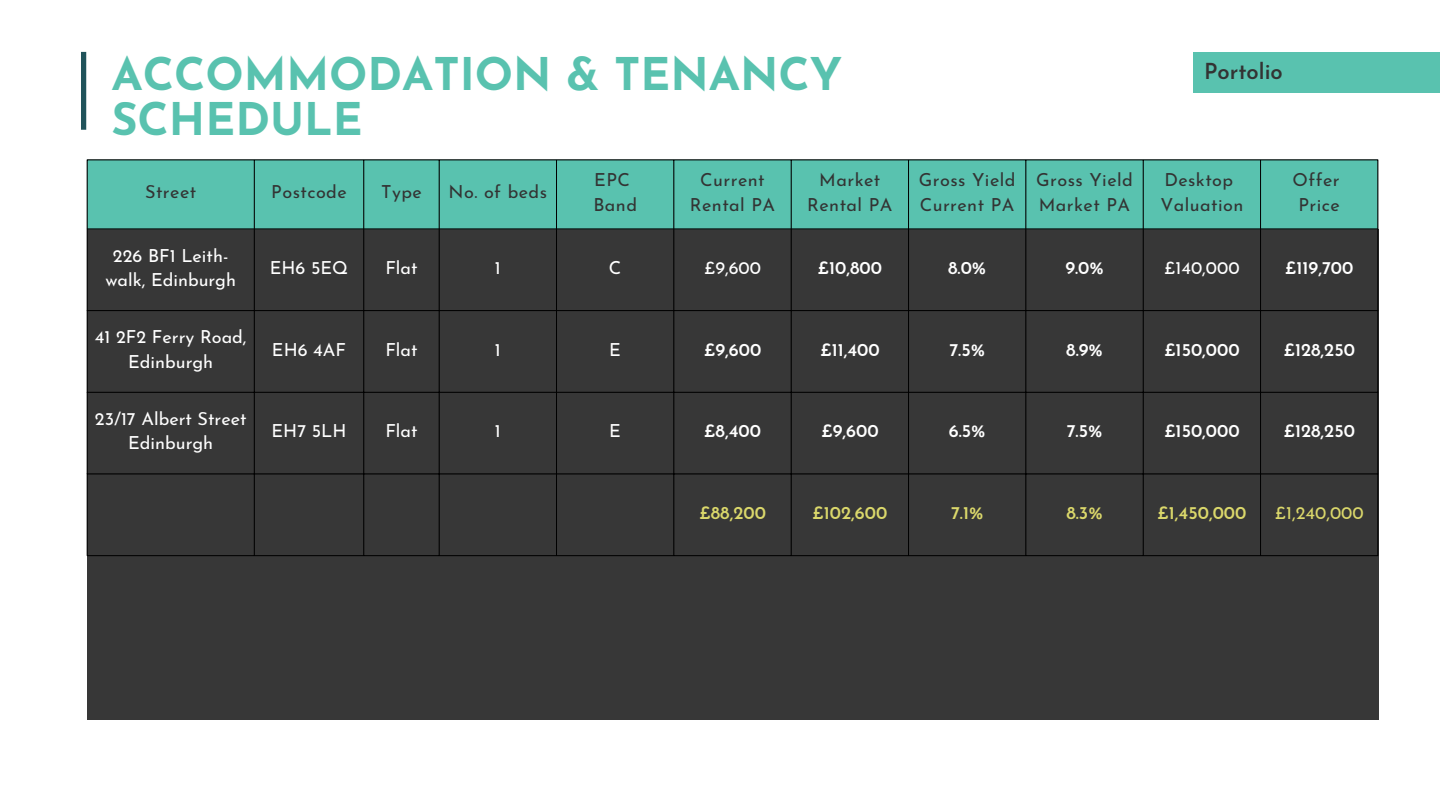
<style>
.page{position:relative;width:1440px;height:810px;background:#fff}
.page>*{position:absolute;margin:0;border:0;box-sizing:border-box;transform-origin:0 0}
.t1{font:700 45px/45px "Josefin Sans";color:#59c2af}
.t2{font:600 22px "Josefin Sans";color:#333}
.t3{font:18px/24.8px "Josefin Sans";letter-spacing:.025em;color:#333;text-align:center}
.t4{font:18px/24.8px "Josefin Sans";color:#fff;text-align:center}
.t5{font:600 18px "Josefin Sans";color:#fff}
.t6{font:600 18px "Josefin Sans";color:#dbd86b}
.t7{font:18px "Josefin Sans";color:#dbd86b}
</style>
<div class="page">
<div style="left:87px;top:229px;width:1291px;height:490px;background:#373737"></div>
<div style="left:81px;top:52px;width:5px;height:78px;background:#20535a"></div>
<div style="left:88px;top:161px;width:1290px;height:68px;background:#59c2af"></div>
<hr style="left:87px;top:160px;width:1px;height:395px;background:#000">
<hr style="left:254px;top:160px;width:1px;height:395px;background:#000">
<hr style="left:364px;top:160px;width:1px;height:395px;background:#000">
<hr style="left:439px;top:160px;width:1px;height:395px;background:#000">
<hr style="left:556px;top:160px;width:1px;height:395px;background:#000">
<hr style="left:674px;top:160px;width:1px;height:395px;background:#000">
<hr style="left:791px;top:160px;width:1px;height:395px;background:#000">
<hr style="left:908px;top:160px;width:1px;height:395px;background:#000">
<hr style="left:1026px;top:160px;width:1px;height:395px;background:#000">
<hr style="left:1143px;top:160px;width:1px;height:395px;background:#000">
<hr style="left:1260px;top:160px;width:1px;height:395px;background:#000">
<hr style="left:1378px;top:160px;width:1px;height:395px;background:#000">
<hr style="left:87px;top:160px;width:1291px;height:1px;background:#000">
<hr style="left:87px;top:310px;width:1291px;height:1px;background:#000">
<hr style="left:87px;top:392px;width:1291px;height:1px;background:#000">
<hr style="left:87px;top:474px;width:1291px;height:1px;background:#000">
<hr style="left:87px;top:555px;width:1291px;height:1px;background:#000">
<hr style="left:87px;top:229px;width:1291px;height:1px;background:#000">
<div style="left:1193px;top:52px;width:247px;height:40px;background:#59c2af"></div>
<h1 class="t1" style="left:111px;top:56px;width:733px">ACCOMMODATION &amp; TENANCY<br>SCHEDULE</h1>
<p class="t2" style="left:1204px;top:63px;width:80px">Portolio</p>
<p class="t3" style="left:145px;top:181px;width:53px">Street</p>
<p class="t3" style="left:271px;top:181px;width:77px">Postcode</p>
<p class="t3" style="left:381px;top:181px;width:42px">Type</p>
<p class="t3" style="left:449px;top:181px;width:100px">No. of beds</p>
<p class="t3" style="left:594px;top:169px;width:37px">EPC</p>
<p class="t3" style="left:593px;top:194px;width:45px">Band</p>
<p class="t3" style="left:690px;top:169px;width:87px">Current<br>Rental PA</p>
<p class="t3" style="left:807px;top:169px;width:87px">Market<br>Rental PA</p>
<p class="t3" style="left:919px;top:169px;width:98px;text-align:left">Gross Yield<br>Current PA</p>
<p class="t3" style="left:1036px;top:169px;width:98px;text-align:left">Gross Yield<br>Market PA</p>
<p class="t3" style="left:1164px;top:169px;width:70px">Desktop</p>
<p class="t3" style="left:1160px;top:194px;width:84px">Valuation</p>
<p class="t3" style="left:1293px;top:169px;width:49px">Offer</p>
<p class="t3" style="left:1299px;top:194px;width:43px">Price</p>
<p class="t4" style="left:105px;top:245px;width:132px">226 BF1 Leith&shy;walk, Edinburgh</p>
<p class="t4" style="left:95px;top:326px;width:153px">41 2F2 Ferry Road,<br>Edinburgh</p>
<p class="t4" style="left:95px;top:408px;width:153px">23/17 Albert Street<br>Edinburgh</p>
<p class="t4" style="left:270px;top:257px;width:80px">EH6 5EQ</p>
<p class="t4" style="left:385px;top:257px;width:34px">Flat</p>
<p class="t4" style="left:495px;top:257px;width:7px">1</p>
<p class="t4" style="left:609px;top:257px;width:14px">C</p>
<p class="t4" style="left:704px;top:257px;width:59px">£9,600</p>
<p class="t5" style="left:818px;top:261px;width:66px">£10,800</p>
<p class="t5" style="left:948px;top:261px;width:40px">8.0%</p>
<p class="t5" style="left:1065px;top:261px;width:40px">9.0%</p>
<p class="t4" style="left:1164px;top:257px;width:77px">£140,000</p>
<p class="t5" style="left:1285px;top:261px;width:70px">£119,700</p>
<p class="t4" style="left:272px;top:339px;width:76px">EH6 4AF</p>
<p class="t4" style="left:385px;top:339px;width:34px">Flat</p>
<p class="t4" style="left:495px;top:339px;width:7px">1</p>
<p class="t4" style="left:609px;top:339px;width:13px">E</p>
<p class="t5" style="left:704px;top:342px;width:59px">£9,600</p>
<p class="t5" style="left:820px;top:342px;width:61px">£11,400</p>
<p class="t5" style="left:949px;top:342px;width:37px">7.5%</p>
<p class="t5" style="left:1066px;top:342px;width:38px">8.9%</p>
<p class="t5" style="left:1164px;top:342px;width:77px">£150,000</p>
<p class="t5" style="left:1283px;top:342px;width:73px">£128,250</p>
<p class="t4" style="left:272px;top:421px;width:76px">EH7 5LH</p>
<p class="t4" style="left:385px;top:421px;width:34px">Flat</p>
<p class="t4" style="left:495px;top:421px;width:7px">1</p>
<p class="t4" style="left:609px;top:421px;width:13px">E</p>
<p class="t5" style="left:704px;top:424px;width:59px">£8,400</p>
<p class="t5" style="left:821px;top:424px;width:59px">£9,600</p>
<p class="t5" style="left:949px;top:424px;width:38px">6.5%</p>
<p class="t5" style="left:1067px;top:424px;width:37px">7.5%</p>
<p class="t5" style="left:1164px;top:424px;width:77px">£150,000</p>
<p class="t5" style="left:1283px;top:424px;width:73px">£128,250</p>
<p class="t6" style="left:699px;top:506px;width:68px">£88,200</p>
<p class="t6" style="left:812px;top:506px;width:77px">£102,600</p>
<p class="t6" style="left:951px;top:506px;width:34px">7.1%</p>
<p class="t6" style="left:1066px;top:506px;width:38px">8.3%</p>
<p class="t6" style="left:1157px;top:506px;width:91px">£1,450,000</p>
<p class="t7" style="left:1275px;top:506px;width:91px">£1,240,000</p>
</div>
